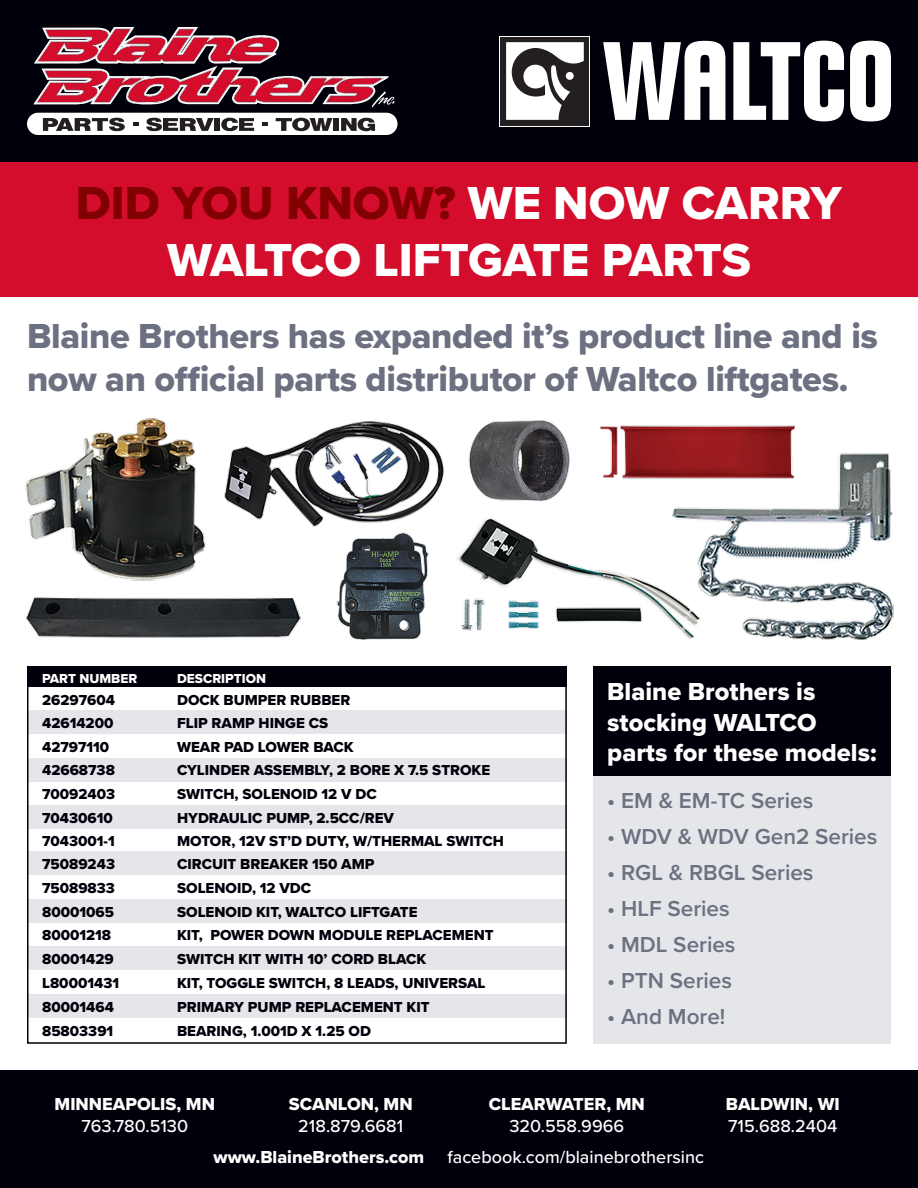
<style>
.page{position:relative;width:918px;height:1188px;background:#fff}
.page>*{position:absolute;margin:0;border:0;box-sizing:border-box;transform-origin:0 0}
.t1{font:48px "Proxima Nova Extrabld";color:#810000}
.t2{font:48px "Proxima Nova Extrabld";letter-spacing:-.01em;color:#fff}
.t3{font:36px/43.2px "Proxima Nova Extrabld";letter-spacing:-.01em;color:#6c7080}
.t4{font:25.5px/30.6px "Proxima Nova Extrabld";color:#fff}
.t5{font:600 22.5px "Proxima Nova";color:#6c7080}
.t6{font:500 18px "Proxima Nova";color:#fff}
.t7{font:18px "Proxima Nova Extrabld";color:#fff}
.t8{font:15px "Proxima Nova Extrabld";color:#00000b}
.t9{font:13.5px "Proxima Nova Extrabld";color:#fff}
.s1{color:#fff}
</style>
<div class="page">
<div style="left:0;top:0;width:918px;height:168px;background:#00000b"></div>
<svg style="left:33px;top:27px;width:361px;height:80px"></svg>
<div style="left:27px;top:113px;width:371px;height:22px;background:#fff;border-radius:11px"></div>
<svg style="left:133px;top:122px;width:5px;height:4px"></svg>
<svg style="left:146px;top:118px;width:68px;height:13px"></svg>
<div style="left:215px;top:118px;width:5px;height:13px;background:#231f20"></div>
<svg style="left:43px;top:118px;width:82px;height:13px"></svg>
<div style="left:334px;top:118px;width:5px;height:13px;background:#231f20"></div>
<svg style="left:341px;top:118px;width:34px;height:13px"></svg>
<svg style="left:262px;top:122px;width:5px;height:4px"></svg>
<svg style="left:221px;top:118px;width:33px;height:13px"></svg>
<svg style="left:276px;top:118px;width:56px;height:13px"></svg>
<div style="left:0;top:1071px;width:918px;height:117px;background:#00000b"></div>
<svg style="left:500px;top:36px;width:90px;height:90px"></svg>
<div style="left:501px;top:37px;width:88px;height:88px;background:#231f20"></div>
<svg style="left:506px;top:42px;width:78px;height:78px"></svg>
<svg style="left:733px;top:41px;width:111px;height:80px"></svg>
<svg style="left:603px;top:41px;width:122px;height:79px"></svg>
<svg style="left:850px;top:41px;width:41px;height:80px"></svg>
<div style="left:0;top:162px;width:918px;height:135px;background:#d30d2b"></div>
<div style="left:27px;top:994px;width:540px;height:24px;background:#e4e6e9"></div>
<div style="left:27px;top:851px;width:540px;height:24px;background:#e4e6e9"></div>
<div style="left:27px;top:899px;width:540px;height:24px;background:#e4e6e9"></div>
<div style="left:27px;top:946px;width:539px;height:24px;background:#e4e6e9"></div>
<div style="left:27px;top:710px;width:540px;height:24px;background:#e4e6e9"></div>
<div style="left:27px;top:758px;width:540px;height:24px;background:#e4e6e9"></div>
<div style="left:27px;top:805px;width:540px;height:24px;background:#e4e6e9"></div>
<div style="left:27px;top:666px;width:540px;height:21px;background:#00000b"></div>
<div style="left:27px;top:666px;width:540px;height:378px;border:2px solid #00000b"></div>
<div style="left:594px;top:666px;width:297px;height:378px;background:#e4e6e9"></div>
<div style="left:594px;top:666px;width:297px;height:110px;background:#00000b"></div>
<img style="left:25px;top:418px;width:181px;height:163px">
<img style="left:600px;top:425px;width:195px;height:54px">
<img style="left:665px;top:450px;width:229px;height:190px">
<img style="left:26px;top:597px;width:275px;height:41px">
<img style="left:469px;top:420px;width:101px;height:81px">
<img style="left:457px;top:510px;width:252px;height:129px">
<img style="left:224px;top:421px;width:220px;height:106px">
<img style="left:336px;top:532px;width:93px;height:108px">
<p class="t1" style="left:76px;top:167px;width:768px">DID YOU KNOW? <span class="s1">WE NOW CARRY</span></p>
<p class="t2" style="left:167px;top:224px;width:585px">WALTCO LIFTGATE PARTS</p>
<p class="t3" style="left:27px;top:314px;width:853px">Blaine Brothers has expanded it’s product line and is now an official parts distributor of Waltco liftgates.</p>
<p class="t9" style="left:42px;top:668px;width:97px">PART NUMBER</p>
<p class="t9" style="left:177px;top:668px;width:91px">DESCRIPTION</p>
<p class="t8" style="left:42px;top:689px;width:74px">26297604</p>
<p class="t8" style="left:177px;top:689px;width:175px">DOCK BUMPER RUBBER</p>
<p class="t8" style="left:42px;top:712px;width:73px">42614200</p>
<p class="t8" style="left:177px;top:712px;width:153px">FLIP RAMP HINGE CS</p>
<p class="t8" style="left:42px;top:736px;width:69px">42797110</p>
<p class="t8" style="left:177px;top:736px;width:178px">WEAR PAD LOWER BACK</p>
<p class="t8" style="left:42px;top:759px;width:74px">42668738</p>
<p class="t8" style="left:177px;top:759px;width:315px">CYLINDER ASSEMBLY, 2 BORE X 7.5 STROKE</p>
<p class="t8" style="left:42px;top:783px;width:75px">70092403</p>
<p class="t8" style="left:177px;top:783px;width:201px">SWITCH, SOLENOID 12 V DC</p>
<p class="t8" style="left:42px;top:807px;width:72px">70430610</p>
<p class="t8" style="left:177px;top:807px;width:218px">HYDRAULIC PUMP, 2.5CC/REV</p>
<p class="t8" style="left:42px;top:830px;width:74px">7043001-1</p>
<p class="t8" style="left:177px;top:830px;width:328px">MOTOR, 12V ST’D DUTY, W/THERMAL SWITCH</p>
<p class="t8" style="left:42px;top:853px;width:74px">75089243</p>
<p class="t8" style="left:177px;top:853px;width:199px">CIRCUIT BREAKER 150 AMP</p>
<p class="t8" style="left:42px;top:877px;width:74px">75089833</p>
<p class="t8" style="left:177px;top:877px;width:136px">SOLENOID, 12 VDC</p>
<p class="t8" style="left:42px;top:900px;width:73px">80001065</p>
<p class="t8" style="left:177px;top:900px;width:242px">SOLENOID KIT, WALTCO LIFTGATE</p>
<p class="t8" style="left:42px;top:924px;width:71px">80001218</p>
<p class="t8" style="left:177px;top:924px;width:318px">KIT, POWER DOWN MODULE REPLACEMENT</p>
<p class="t8" style="left:42px;top:948px;width:73px">80001429</p>
<p class="t8" style="left:177px;top:948px;width:251px">SWITCH KIT WITH 10’ CORD BLACK</p>
<p class="t8" style="left:42px;top:972px;width:78px">L80001431</p>
<p class="t8" style="left:177px;top:972px;width:310px">KIT, TOGGLE SWITCH, 8 LEADS, UNIVERSAL</p>
<p class="t8" style="left:42px;top:996px;width:73px">80001464</p>
<p class="t8" style="left:177px;top:996px;width:254px">PRIMARY PUMP REPLACEMENT KIT</p>
<p class="t8" style="left:42px;top:1019px;width:73px">85803391</p>
<p class="t8" style="left:177px;top:1019px;width:195px">BEARING, 1.001D X 1.25 OD</p>
<p class="t4" style="left:607px;top:676px;width:271px">Blaine Brothers is stocking WALTCO parts for these models:</p>
<p class="t5" style="left:607px;top:783px;width:207px">• EM &amp; EM-TC Series</p>
<p class="t5" style="left:607px;top:819px;width:272px">• WDV &amp; WDV Gen2 Series</p>
<p class="t5" style="left:607px;top:855px;width:208px">• RGL &amp; RBGL Series</p>
<p class="t5" style="left:607px;top:891px;width:124px">• HLF Series</p>
<p class="t5" style="left:607px;top:927px;width:130px">• MDL Series</p>
<p class="t5" style="left:607px;top:963px;width:126px">• PTN Series</p>
<p class="t5" style="left:607px;top:999px;width:120px">• And More!</p>
<p class="t7" style="left:55px;top:1091px;width:162px">MINNEAPOLIS, MN</p>
<p class="t6" style="left:82px;top:1113px;width:108px">763.780.5130</p>
<p class="t7" style="left:289px;top:1091px;width:125px">SCANLON, MN</p>
<p class="t6" style="left:298px;top:1113px;width:106px">218.879.6681</p>
<p class="t7" style="left:489px;top:1091px;width:158px">CLEARWATER, MN</p>
<p class="t6" style="left:509px;top:1113px;width:116px">320.558.9966</p>
<p class="t7" style="left:726px;top:1091px;width:115px">BALDWIN, WI</p>
<p class="t6" style="left:728px;top:1113px;width:111px">715.688.2404</p>
<p class="t7" style="left:214px;top:1143px;width:212px">www.BlaineBrothers.com</p>
<p class="t6" style="left:447px;top:1143px;width:258px">facebook.com/blainebrothersinc</p>
</div>
